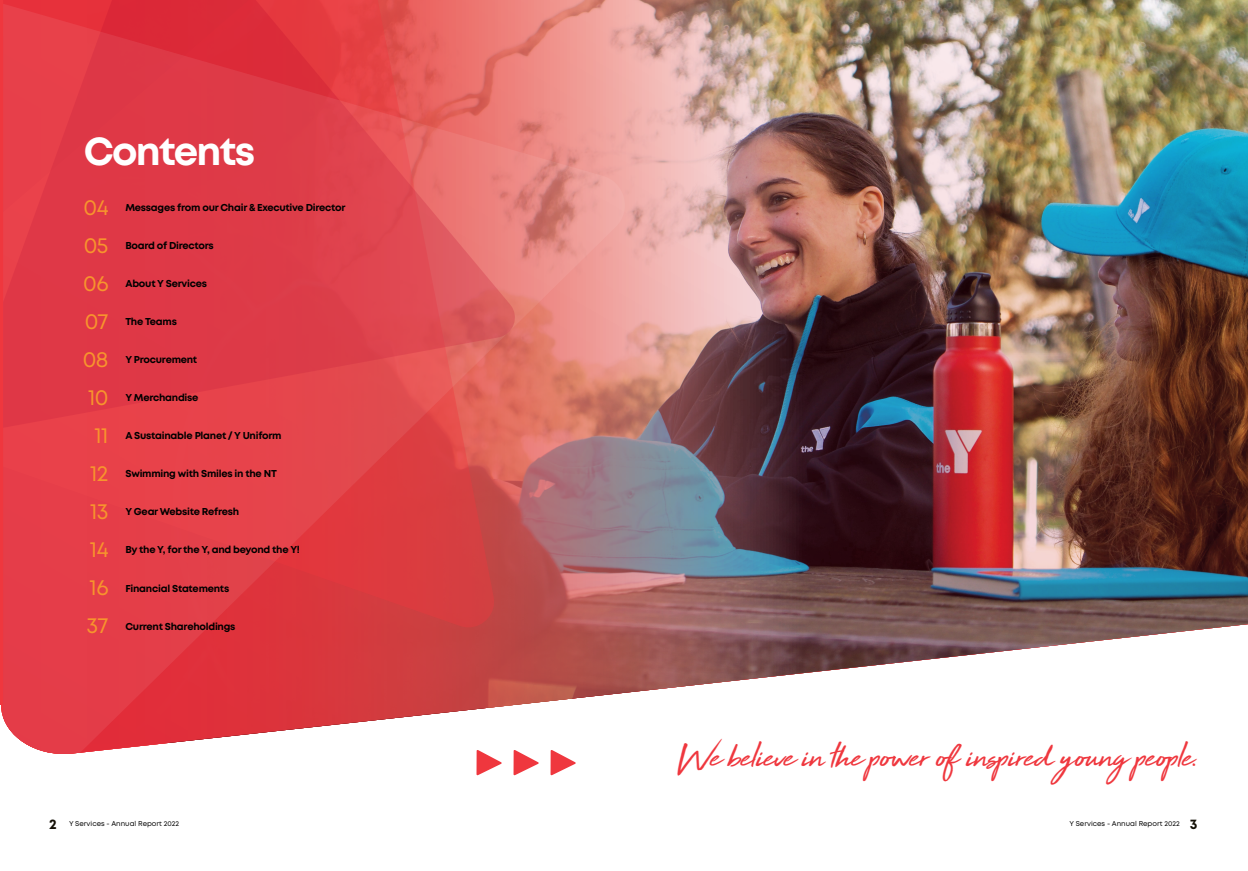
<style>
.page{position:relative;width:1248px;height:871px;background:#fff}
.page>*{position:absolute;margin:0;border:0;box-sizing:border-box;transform-origin:0 0}
.t1{font:40px "High Tide";letter-spacing:-.025em;color:#ef373e}
.t2{font:700 39px "Mont";letter-spacing:-.045em;color:#fff}
.t3{font:22px/38px "Mont";letter-spacing:-.025em;color:#f7942d;text-align:center}
.t4{font:700 10px "Mont";letter-spacing:-.025em;color:#000}
.t5{font:7px "Mont";color:#000}
.s1{font-weight:700;font-size:14px;color:#141006}
</style>
<div class="page">
<img style="left:626px;top:0;width:621px;height:693px">
<svg style="left:3px;top:0;width:623px;height:753px;background:#de5258"></svg>
<svg style="left:550px;top:749px;width:26px;height:26px"></svg>
<svg style="left:513px;top:749px;width:26px;height:26px"></svg>
<svg style="left:476px;top:749px;width:26px;height:26px"></svg>
<h2 class="t2" style="left:84px;top:126px;width:173px">Contents</h2>
<h3 class="t3" style="left:83px;top:188px;width:27px">04<br>05<br>06<br>07<br>08<br>10<br>11<br>12<br>13<br>14<br>16<br>37</h3>
<p class="t4" style="left:125px;top:201px;width:222px">Messages from our Chair &amp; Executive Director</p>
<p class="t4" style="left:125px;top:239px;width:90px">Board of Directors</p>
<p class="t4" style="left:125px;top:277px;width:83px">About Y Services</p>
<p class="t4" style="left:125px;top:315px;width:53px">The Teams</p>
<p class="t4" style="left:125px;top:353px;width:73px">Y Procurement</p>
<p class="t4" style="left:125px;top:391px;width:75px">Y Merchandise</p>
<p class="t4" style="left:125px;top:429px;width:158px">A Sustainable Planet / Y Uniform</p>
<p class="t4" style="left:125px;top:467px;width:153px">Swimming with Smiles in the NT</p>
<p class="t4" style="left:125px;top:505px;width:115px">Y Gear Website Refresh</p>
<p class="t4" style="left:125px;top:543px;width:176px">By the Y, for the Y, and beyond the Y!</p>
<p class="t4" style="left:125px;top:581px;width:105px">Financial Statements</p>
<p class="t4" style="left:125px;top:619px;width:111px">Current Shareholdings</p>
<h1 class="t1" style="left:679px;top:728px;width:518px">We believe in the power of inspired young people.</h1>
<p class="t5" style="left:49px;top:818px;width:132px"><span class="s1">2</span> Y Services - Annual Report 2022</p>
<p class="t5" style="left:1069px;top:818px;width:129px">Y Services - Annual Report 2022 <span class="s1">3</span></p>
</div>
